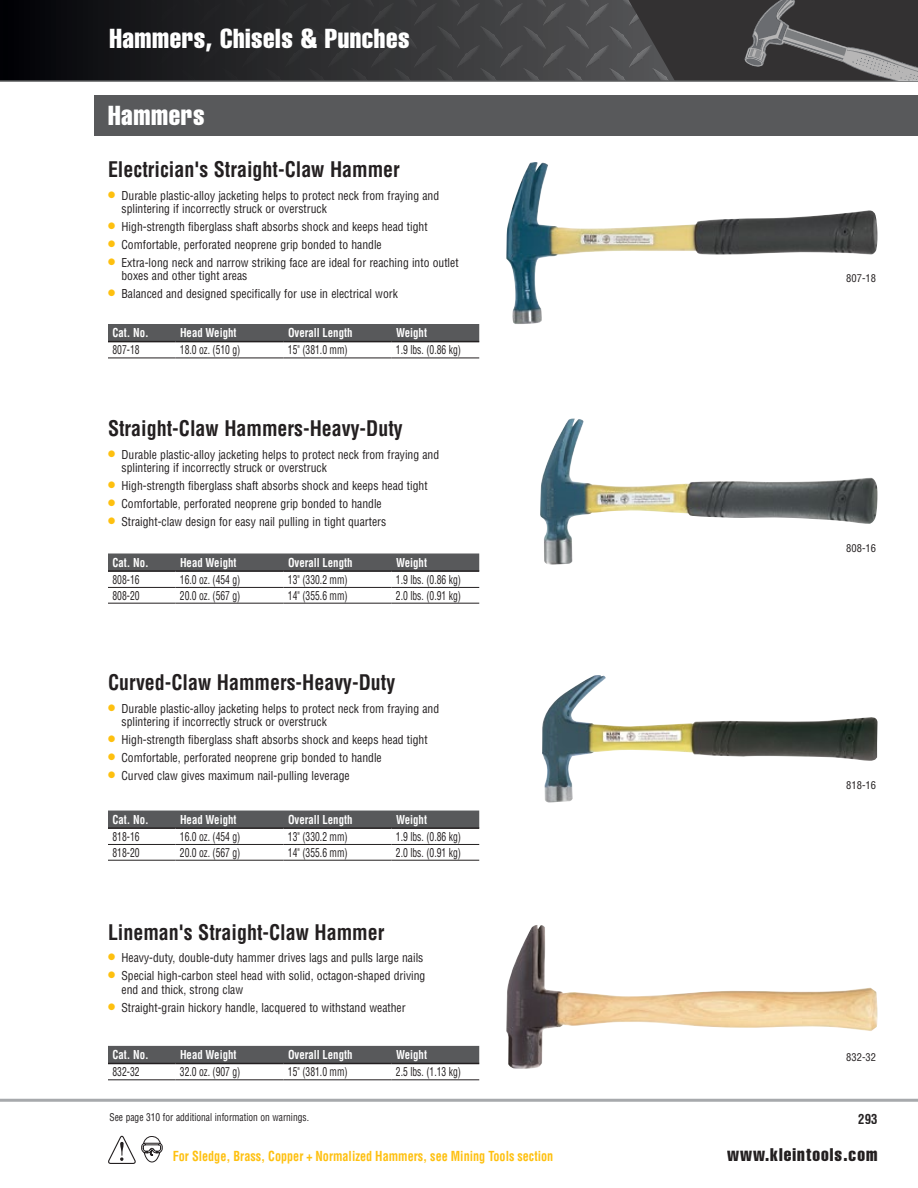
<style>
.page{position:relative;width:918px;height:1188px;background:#fff}
.page>*{position:absolute;margin:0;border:0;box-sizing:border-box;transform-origin:0 0}
.t1{font:27px "Helvetica LT Std Comp";letter-spacing:.02em;color:#fff}
.t2{font:700 condensed 21px "Helvetica LT Std";color:#231f20;scale:.95 1}
.t3{font:18px "Helvetica LT Std Comp";letter-spacing:.06em;color:#231f20}
.t4{font:700 condensed 13.5px "Helvetica LT Std";color:#fec00f;scale:.9 1}
.t5{font:700 condensed 13.5px "Helvetica LT Std";color:#262324;scale:.95 1}
.t6{font:condensed 12px/13.5px "Helvetica LT Std";color:#231f20}
.t7{font:condensed 12px "Helvetica LT Std";color:#231f20;scale:.8 1}
.t8{font:700 condensed 12px "Helvetica LT Std";color:#fff;scale:.9 1}
.t9{font:condensed 10.5px "Helvetica LT Std";color:#231f20;scale:.9 1}
.t10{font:condensed 10.5px "Helvetica LT Std";color:#231f20}
.s1{font-size:21.9px;color:#fec00f}
</style>
<div class="page">
<img style="left:506px;top:162px;width:372px;height:162px">
<div style="left:108px;top:324px;width:371px;height:17px;background:#58595b"></div>
<hr style="left:108px;top:341px;width:68px;height:1px;background:#231f20">
<hr style="left:176px;top:341px;width:108px;height:1px;background:#231f20">
<hr style="left:284px;top:341px;width:108px;height:1px;background:#231f20">
<hr style="left:392px;top:341px;width:87px;height:1px;background:#231f20">
<hr style="left:108px;top:358px;width:68px;height:1px;background:#231f20">
<hr style="left:176px;top:358px;width:108px;height:1px;background:#231f20">
<hr style="left:284px;top:358px;width:108px;height:1px;background:#231f20">
<hr style="left:392px;top:358px;width:87px;height:1px;background:#231f20">
<img style="left:540px;top:418px;width:338px;height:147px">
<div style="left:108px;top:554px;width:371px;height:16px;background:#58595b"></div>
<hr style="left:108px;top:570px;width:68px;height:2px;background:#231f20">
<hr style="left:176px;top:570px;width:108px;height:2px;background:#231f20">
<hr style="left:284px;top:570px;width:108px;height:2px;background:#231f20">
<hr style="left:392px;top:570px;width:87px;height:2px;background:#231f20">
<hr style="left:108px;top:587px;width:68px;height:1px;background:#231f20">
<hr style="left:108px;top:603px;width:68px;height:1px;background:#231f20">
<hr style="left:176px;top:587px;width:108px;height:1px;background:#231f20">
<hr style="left:176px;top:603px;width:108px;height:1px;background:#231f20">
<hr style="left:284px;top:587px;width:108px;height:1px;background:#231f20">
<hr style="left:284px;top:603px;width:108px;height:1px;background:#231f20">
<hr style="left:392px;top:587px;width:87px;height:1px;background:#231f20">
<hr style="left:392px;top:603px;width:87px;height:1px;background:#231f20">
<img style="left:542px;top:675px;width:336px;height:128px">
<div style="left:108px;top:811px;width:371px;height:16px;background:#58595b"></div>
<hr style="left:108px;top:827px;width:68px;height:2px;background:#231f20">
<hr style="left:176px;top:827px;width:108px;height:2px;background:#231f20">
<hr style="left:284px;top:827px;width:108px;height:2px;background:#231f20">
<hr style="left:392px;top:827px;width:87px;height:2px;background:#231f20">
<hr style="left:108px;top:844px;width:68px;height:1px;background:#231f20">
<hr style="left:108px;top:860px;width:68px;height:1px;background:#231f20">
<hr style="left:176px;top:844px;width:108px;height:1px;background:#231f20">
<hr style="left:176px;top:860px;width:108px;height:1px;background:#231f20">
<hr style="left:284px;top:844px;width:108px;height:1px;background:#231f20">
<hr style="left:284px;top:860px;width:108px;height:1px;background:#231f20">
<hr style="left:392px;top:844px;width:87px;height:1px;background:#231f20">
<hr style="left:392px;top:860px;width:87px;height:1px;background:#231f20">
<img style="left:506px;top:925px;width:372px;height:144px">
<div style="left:108px;top:1046px;width:371px;height:17px;background:#58595b"></div>
<hr style="left:108px;top:1063px;width:68px;height:1px;background:#231f20">
<hr style="left:176px;top:1063px;width:108px;height:1px;background:#231f20">
<hr style="left:284px;top:1063px;width:108px;height:1px;background:#231f20">
<hr style="left:392px;top:1063px;width:87px;height:1px;background:#231f20">
<hr style="left:108px;top:1080px;width:68px;height:1px;background:#231f20">
<hr style="left:176px;top:1080px;width:108px;height:1px;background:#231f20">
<hr style="left:284px;top:1080px;width:108px;height:1px;background:#231f20">
<hr style="left:392px;top:1080px;width:87px;height:1px;background:#231f20">
<div style="left:816px;top:780px;width:62px;height:25px;background:#fff"></div>
<div style="left:94px;top:95px;width:824px;height:41px;background:#58595b"></div>
<div style="left:594px;top:0;width:324px;height:81px;background:#333132"></div>
<svg style="left:0;top:0;width:674px;height:80px;background:#2d2d30"></svg>
<hr style="left:0;top:1099px;width:918px;height:3px;background:#a7a9ac">
<hr style="left:0;top:80px;width:918px;height:2px;background:#58595b">
<svg style="left:743px;top:0;width:175px;height:82px"></svg>
<svg style="left:108px;top:1136px;width:55px;height:28px"></svg>
<h1 class="t1" style="left:110px;top:21px;width:302px">Hammers, Chisels &amp; Punches</h1>
<h1 class="t1" style="left:108px;top:98px;width:98px">Hammers</h1>
<h2 class="t2" style="left:108px;top:156px;width:309px">Electrician's Straight-Claw Hammer</h2>
<p class="t6" style="left:122px;top:188px;width:319px;text-indent:-14px"><span class="s1">•</span> Durable plastic-alloy jacketing helps to protect neck from fraying and splintering if incorrectly struck or overstruck</p>
<p class="t6" style="left:108px;top:220px;width:321px"><span class="s1">•</span> High-strength fiberglass shaft absorbs shock and keeps head tight</p>
<p class="t6" style="left:108px;top:237px;width:275px"><span class="s1">•</span> Comfortable, perforated neoprene grip bonded to handle</p>
<p class="t6" style="left:122px;top:255px;width:339px;text-indent:-14px"><span class="s1">•</span> Extra-long neck and narrow striking face are ideal for reaching into outlet boxes and other tight areas</p>
<p class="t6" style="left:108px;top:287px;width:291px"><span class="s1">•</span> Balanced and designed specifically for use in electrical work</p>
<p class="t8" style="left:113px;top:325px;width:42px">Cat. No.</p>
<p class="t8" style="left:180px;top:325px;width:64px">Head Weight</p>
<p class="t8" style="left:288px;top:325px;width:73px">Overall Length</p>
<p class="t8" style="left:396px;top:325px;width:36px">Weight</p>
<p class="t7" style="left:112px;top:342px;width:35px">807-18</p>
<p class="t7" style="left:180px;top:342px;width:77px">18.0 oz. (510 g)</p>
<p class="t7" style="left:288px;top:342px;width:76px">15" (381.0 mm)</p>
<p class="t7" style="left:396px;top:342px;width:83px">1.9 lbs. (0.86 kg)</p>
<h2 class="t2" style="left:108px;top:416px;width:312px">Straight-Claw Hammers-Heavy-Duty</h2>
<p class="t6" style="left:122px;top:448px;width:319px;text-indent:-14px"><span class="s1">•</span> Durable plastic-alloy jacketing helps to protect neck from fraying and splintering if incorrectly struck or overstruck</p>
<p class="t6" style="left:108px;top:479px;width:321px"><span class="s1">•</span> High-strength fiberglass shaft absorbs shock and keeps head tight</p>
<p class="t6" style="left:108px;top:497px;width:275px"><span class="s1">•</span> Comfortable, perforated neoprene grip bonded to handle</p>
<p class="t6" style="left:108px;top:515px;width:280px"><span class="s1">•</span> Straight-claw design for easy nail pulling in tight quarters</p>
<p class="t8" style="left:113px;top:555px;width:42px">Cat. No.</p>
<p class="t8" style="left:180px;top:555px;width:64px">Head Weight</p>
<p class="t8" style="left:288px;top:555px;width:73px">Overall Length</p>
<p class="t8" style="left:396px;top:555px;width:36px">Weight</p>
<p class="t7" style="left:112px;top:572px;width:35px">808-16</p>
<p class="t7" style="left:180px;top:572px;width:77px">16.0 oz. (454 g)</p>
<p class="t7" style="left:288px;top:572px;width:76px">13" (330.2 mm)</p>
<p class="t7" style="left:396px;top:572px;width:83px">1.9 lbs. (0.86 kg)</p>
<p class="t7" style="left:112px;top:588px;width:35px">808-20</p>
<p class="t7" style="left:180px;top:588px;width:77px">20.0 oz. (567 g)</p>
<p class="t7" style="left:288px;top:588px;width:76px">14" (355.6 mm)</p>
<p class="t7" style="left:396px;top:588px;width:83px">2.0 lbs. (0.91 kg)</p>
<h2 class="t2" style="left:108px;top:669px;width:304px">Curved-Claw Hammers-Heavy-Duty</h2>
<p class="t6" style="left:122px;top:701px;width:319px;text-indent:-14px"><span class="s1">•</span> Durable plastic-alloy jacketing helps to protect neck from fraying and splintering if incorrectly struck or overstruck</p>
<p class="t6" style="left:108px;top:733px;width:321px"><span class="s1">•</span> High-strength fiberglass shaft absorbs shock and keeps head tight</p>
<p class="t6" style="left:108px;top:750px;width:275px"><span class="s1">•</span> Comfortable, perforated neoprene grip bonded to handle</p>
<p class="t6" style="left:108px;top:768px;width:243px"><span class="s1">•</span> Curved claw gives maximum nail-pulling leverage</p>
<p class="t8" style="left:113px;top:812px;width:42px">Cat. No.</p>
<p class="t8" style="left:180px;top:812px;width:64px">Head Weight</p>
<p class="t8" style="left:288px;top:812px;width:73px">Overall Length</p>
<p class="t8" style="left:396px;top:812px;width:36px">Weight</p>
<p class="t7" style="left:112px;top:829px;width:35px">818-16</p>
<p class="t7" style="left:180px;top:829px;width:77px">16.0 oz. (454 g)</p>
<p class="t7" style="left:288px;top:829px;width:76px">13" (330.2 mm)</p>
<p class="t7" style="left:396px;top:829px;width:83px">1.9 lbs. (0.86 kg)</p>
<p class="t7" style="left:112px;top:845px;width:35px">818-20</p>
<p class="t7" style="left:180px;top:845px;width:77px">20.0 oz. (567 g)</p>
<p class="t7" style="left:288px;top:845px;width:76px">14" (355.6 mm)</p>
<p class="t7" style="left:396px;top:845px;width:83px">2.0 lbs. (0.91 kg)</p>
<h2 class="t2" style="left:108px;top:919px;width:292px">Lineman's Straight-Claw Hammer</h2>
<p class="t6" style="left:108px;top:951px;width:317px"><span class="s1">•</span> Heavy-duty, double-duty hammer drives lags and pulls large nails</p>
<p class="t6" style="left:122px;top:969px;width:305px;text-indent:-14px"><span class="s1">•</span> Special high-carbon steel head with solid, octagon-shaped driving end and thick, strong claw</p>
<p class="t6" style="left:108px;top:1000px;width:299px"><span class="s1">•</span> Straight-grain hickory handle, lacquered to withstand weather</p>
<p class="t8" style="left:113px;top:1047px;width:42px">Cat. No.</p>
<p class="t8" style="left:180px;top:1047px;width:64px">Head Weight</p>
<p class="t8" style="left:288px;top:1047px;width:73px">Overall Length</p>
<p class="t8" style="left:396px;top:1047px;width:36px">Weight</p>
<p class="t7" style="left:112px;top:1064px;width:35px">832-32</p>
<p class="t7" style="left:180px;top:1064px;width:77px">32.0 oz. (907 g)</p>
<p class="t7" style="left:288px;top:1064px;width:76px">15" (381.0 mm)</p>
<p class="t7" style="left:396px;top:1064px;width:83px">2.5 lbs. (1.13 kg)</p>
<p class="t9" style="left:110px;top:1111px;width:223px">See page 310 for additional information on warnings.</p>
<p class="t4" style="left:173px;top:1148px;width:424px">For Sledge, Brass, Copper + Normalized Hammers, see Mining Tools section</p>
<p class="t10" style="left:846px;top:272px;width:31px">807-18</p>
<p class="t10" style="left:846px;top:541px;width:31px">808-16</p>
<p class="t10" style="left:846px;top:778px;width:31px">818-16</p>
<p class="t10" style="left:846px;top:1051px;width:31px">832-32</p>
<p class="t5" style="left:858px;top:1110px;width:22px">293</p>
<h3 class="t3" style="left:727px;top:1143px;width:152px">www.kleintools.com</h3>
</div>
